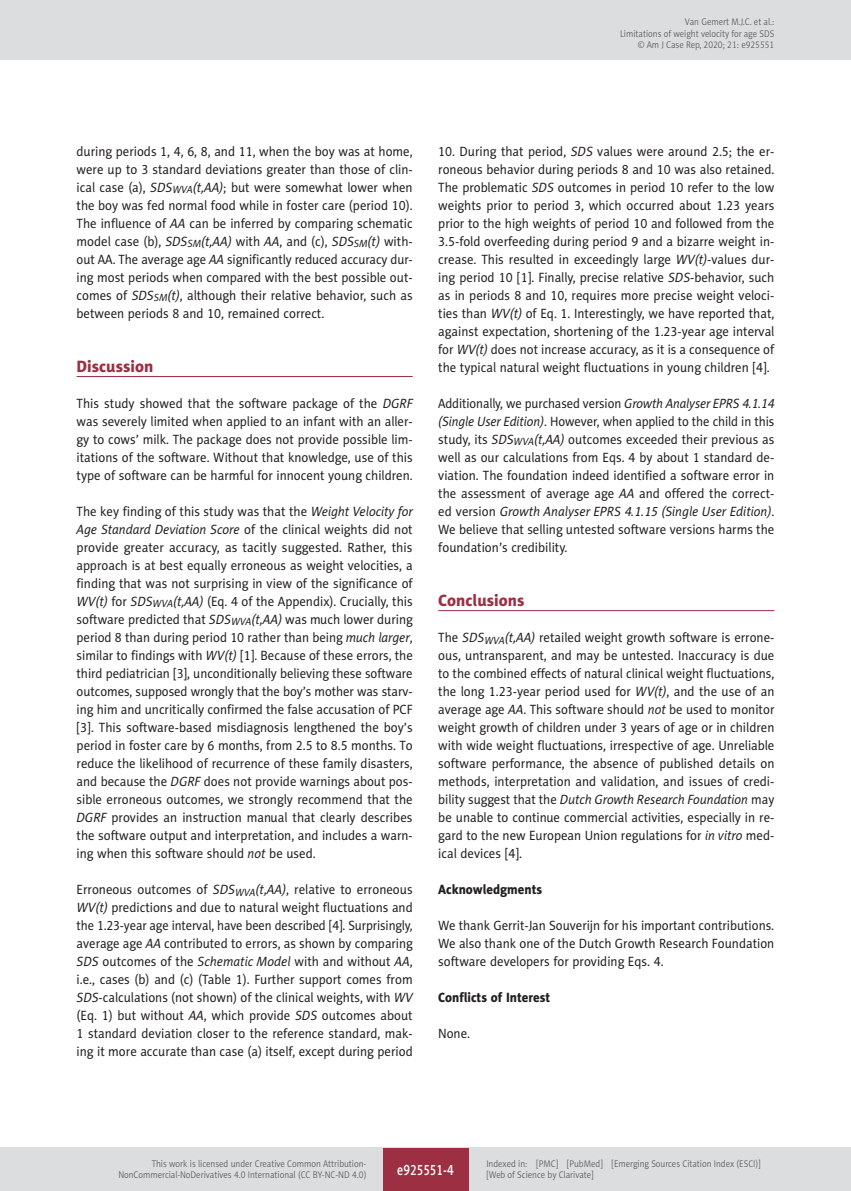
<style>
.page{position:relative;width:851px;height:1191px;background:#fff}
.page>*{position:absolute;margin:0;border:0;box-sizing:border-box;transform-origin:0 0}
.AJCR_Headline_1{font:16.5px "Naomi Sans EFN Heavy";color:#9d2f42}
.t1{font:15px "Naomi Sans EFN Medium";color:#fff;scale:.8 1}
.AJCR_Body{font:13.5px/18px "Naomi Sans EFN";color:#231f20;text-align:justify;scale:.95 1}
.AJCR_Body-2{font:13.5px/18px "Naomi Sans EFN";color:#231f20;text-align:justify;scale:.93 1}
.AJCR_Headline_2{font:13.5px "Naomi Sans EFN Heavy";color:#231f20;scale:.95 1}
.t2{font:9.75px/11.2px "Naomi Sans EFN Light";color:#57585a;text-align:right;scale:.9 1}
.s1{font-style:italic}
</style>
<div class="page">
<hr style="left:77px;top:376px;width:335px;height:1px;background:#9d2f42">
<hr style="left:438px;top:610px;width:336px;height:1px;background:#9d2f42">
<div style="left:0;top:0;width:850px;height:60px;background:#dcdddf"></div>
<hr style="left:850px;top:0;width:1px;height:60px;background:#dcdddf">
<div style="left:0;top:1148px;width:850px;height:43px;background:#dcdddf"></div>
<div style="left:383px;top:1147px;width:85px;height:43px;background:#9d2f42"></div>
<p class="t2" style="left:620px;top:16px;width:173px">Van Gemert M.J.C. et al.:<br>Limitations of weight velocity for age SDS © Am J Case Rep, 2020; 21: e925551</p>
<p class="AJCR_Body" style="left:77px;top:142px;width:355px">during periods 1, 4, 6, 8, and 11, when the boy was at home, were up to 3 standard deviations greater than those of clin&shy;ical case (a), <span class="s1">SDS</span><sub>WVA</sub><span class="s1">(t,AA)</span>; but were somewhat lower when the boy was fed normal food while in foster care (period 10).<br>The influence of <span class="s1">AA</span> can be inferred by comparing schematic model case (b), <span class="s1">SDS</span><sub>SM</sub><span class="s1">(t,AA)</span> with <span class="s1">AA</span>, and (c), <span class="s1">SDS</span><sub>SM</sub><span class="s1">(t)</span> with&shy;out AA. The average age <span class="s1">AA</span> significantly reduced accuracy dur&shy;ing most periods when compared with the best possible out&shy;comes of <span class="s1">SDS</span><sub>SM</sub><span class="s1">(t)</span>, although their relative behavior, such as between periods 8 and 10, remained correct.</p>
<p class="AJCR_Headline_1" style="left:77px;top:356px;width:78px">Discussion</p>
<p class="AJCR_Body" style="left:77px;top:394px;width:355px">This study showed that the software package of the <span class="s1">DGRF </span>was severely limited when applied to an infant with an aller&shy;gy to cows’ milk. The package does not provide possible lim&shy;itations of the software. Without that knowledge, use of this type of software can be harmful for innocent young children.</p>
<p class="AJCR_Body" style="left:77px;top:502px;width:355px">The key finding of this study was that the <span class="s1">Weight Velocity for Age Standard Deviation Score</span> of the clinical weights did not provide greater accuracy, as tacitly suggested. Rather, this approach is at best equally erroneous as weight velocities, a finding that was not surprising in view of the significance of <span class="s1">WV(t)</span> for <span class="s1">SDS</span><sub>WVA</sub><span class="s1">(t,AA)</span> (Eq. 4 of the Appendix). Crucially, this software predicted that <span class="s1">SDS</span><sub>WVA</sub><span class="s1">(t,AA)</span> was much lower during period 8 than during period 10 rather than being <span class="s1">much larger</span>, similar to findings with <span class="s1">WV(t)</span> [1]. Because of these errors, the third pediatrician [3], unconditionally believing these software outcomes, supposed wrongly that the boy’s mother was starv&shy;ing him and uncritically confirmed the false accusation of PCF [3]. This software-based misdiagnosis lengthened the boy’s period in foster care by 6 months, from 2.5 to 8.5 months. To reduce the likelihood of recurrence of these family disasters, and because the <span class="s1">DGRF</span> does not provide warnings about pos&shy;sible erroneous outcomes, we strongly recommend that the <span class="s1">DGRF</span> provides an instruction manual that clearly describes the software output and interpretation, and includes a warn&shy;ing when this software should <span class="s1">not</span> be used.</p>
<p class="AJCR_Body" style="left:77px;top:880px;width:355px">Erroneous outcomes of <span class="s1">SDS</span><sub>WVA</sub><span class="s1">(t,AA)</span>, relative to erroneous <span class="s1">WV(t)</span> predictions and due to natural weight fluctuations and the 1.23-year age interval, have been described [4]. Surprisingly, average age <span class="s1">AA</span> contributed to errors, as shown by comparing <span class="s1">SDS</span> outcomes of the <span class="s1">Schematic Model</span> with and without <span class="s1">AA</span>, i.e., cases (b) and (c) (Table 1). Further support comes from <span class="s1">SDS</span>-calculations (not shown) of the clinical weights, with <span class="s1">WV </span>(Eq. 1) but without <span class="s1">AA</span>, which provide <span class="s1">SDS</span> outcomes about 1 standard deviation closer to the reference standard, mak&shy;ing it more accurate than case (a) itself, except during period</p>
<p class="AJCR_Body" style="left:438px;top:142px;width:355px">10. During that period, <span class="s1">SDS</span> values were around 2.5; the er&shy;roneous behavior during periods 8 and 10 was also retained.<br>The problematic <span class="s1">SDS</span> outcomes in period 10 refer to the low weights prior to period 3, which occurred about 1.23 years prior to the high weights of period 10 and followed from the 3.5-fold overfeeding during period 9 and a bizarre weight in&shy;crease. This resulted in exceedingly large <span class="s1">WV(t)</span>-values dur&shy;ing period 10 [1]. Finally, precise relative <span class="s1">SDS</span>-behavior, such as in periods 8 and 10, requires more precise weight veloci&shy;ties than <span class="s1">WV(t)</span> of Eq. 1. Interestingly, we have reported that, against expectation, shortening of the 1.23-year age interval for <span class="s1">WV(t)</span> does not increase accuracy, as it is a consequence of the typical natural weight fluctuations in young children [4].</p>
<p class="AJCR_Body-2" style="left:438px;top:394px;width:363px">Additionally, we purchased version <span class="s1">Growth Analyser EPRS 4.1.14 (Single User Edition)</span>. However, when applied to the child in this study, its <span class="s1">SDS</span><sub>WVA</sub><span class="s1">(t,AA)</span> outcomes exceeded their previous as well as our calculations from Eqs. 4 by about 1 standard de&shy;viation. The foundation indeed identified a software error in the assessment of average age <span class="s1">AA</span> and offered the correct&shy;ed version <span class="s1">Growth Analyser EPRS 4.1.15 (Single User Edition)</span>.<br>We believe that selling untested software versions harms the foundation’s credibility.</p>
<p class="AJCR_Headline_1" style="left:438px;top:590px;width:88px">Conclusions</p>
<p class="AJCR_Body" style="left:438px;top:628px;width:355px">The <span class="s1">SDS</span><sub>WVA</sub><span class="s1">(t,AA)</span> retailed weight growth software is errone&shy;ous, untransparent, and may be untested. Inaccuracy is due to the combined effects of natural clinical weight fluctuations, the long 1.23-year period used for <span class="s1">WV(t)</span>, and the use of an average age <span class="s1">AA</span>. This software should <span class="s1">not</span> be used to monitor weight growth of children under 3 years of age or in children with wide weight fluctuations, irrespective of age. Unreliable software performance, the absence of published details on methods, interpretation and validation, and issues of credi&shy;bility suggest that the <span class="s1">Dutch Growth Research Foundation</span> may be unable to continue commercial activities, especially in re&shy;gard to the new European Union regulations for <span class="s1">in vitro</span> med&shy;ical devices [4].</p>
<p class="AJCR_Headline_2" style="left:438px;top:881px;width:111px">Acknowledgments</p>
<p class="AJCR_Body" style="left:438px;top:916px;width:355px">We thank Gerrit-Jan Souverijn for his important contributions.<br>We also thank one of the Dutch Growth Research Foundation software developers for providing Eqs. 4.</p>
<p class="AJCR_Headline_2" style="left:438px;top:989px;width:119px">Conflicts of Interest</p>
<p class="AJCR_Body" style="left:438px;top:1024px;width:35px">None.</p>
<p class="t2" style="left:118px;top:1158px;width:277px">This work is licensed under Creative Common Attribution-<br>NonCommercial-NoDerivatives 4.0 International (CC BY-NC-ND 4.0)</p>
<p class="t1" style="left:397px;top:1160px;width:72px">e925551-4</p>
<p class="t2" style="left:486px;top:1158px;width:306px;text-align:left">Indexed in: [PMC] [PubMed] [Emerging Sources Citation Index (ESCI)] [Web of Science by Clarivate]</p>
</div>
